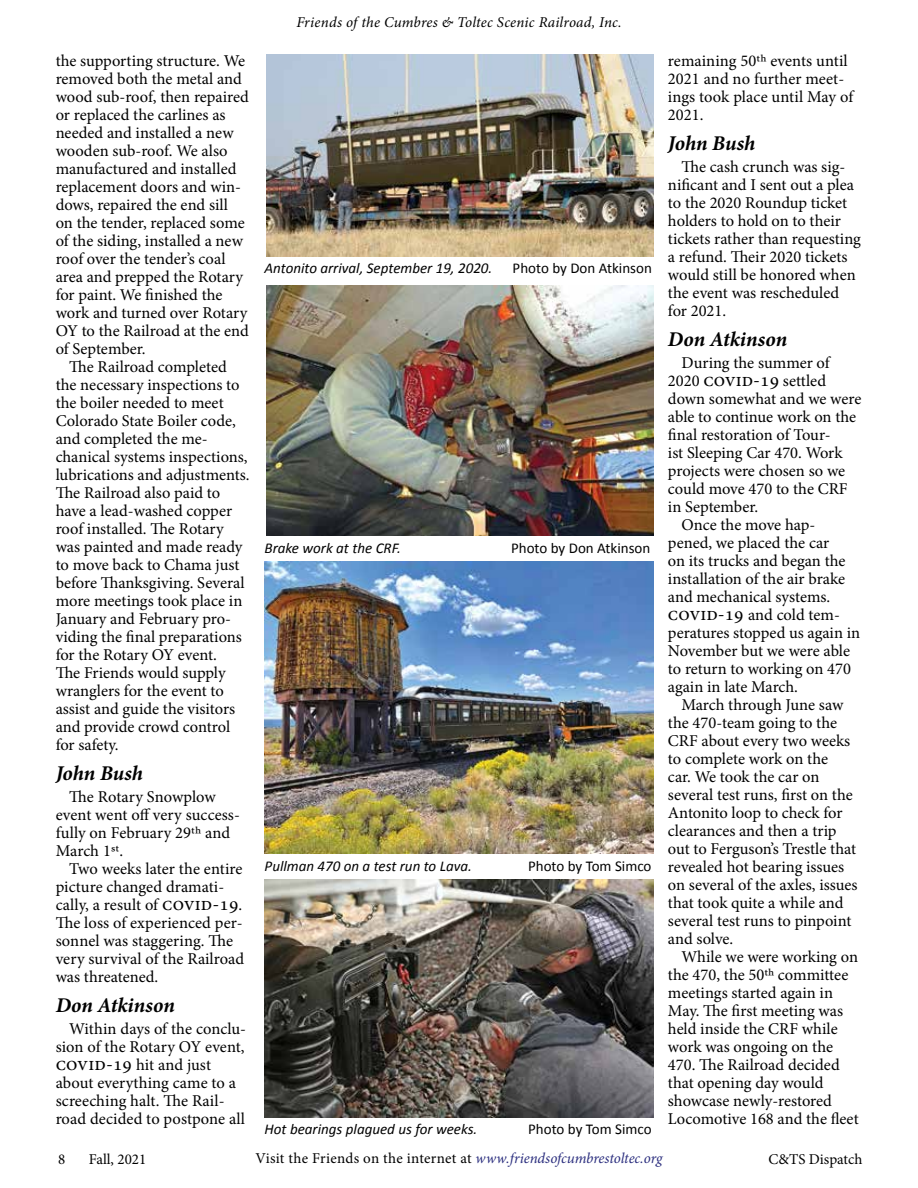
<style>
.page{position:relative;width:918px;height:1188px;background:#fff}
.page>*{position:absolute;margin:0;border:0;box-sizing:border-box;transform-origin:0 0}
.t1{font:italic 700 21px "Minion Pro";letter-spacing:-.005em;color:#000}
.t2{font:16.5px/18px "Minion Pro";letter-spacing:.005em;color:#000}
.t3{font:16.5px "Minion Pro";letter-spacing:.04em;color:#000}
.t4{font:16.5px "Minion Pro";letter-spacing:.035em;color:#000}
.t5{font:16.5px "Minion Pro";letter-spacing:.07em;color:#000}
.t6{font:italic 15px "Calibri";color:#000}
.t7{font:15px "Minion Pro";letter-spacing:.005em;color:#000}
.t8{font:15px "Calibri";color:#000}
.t9{font:italic 15px "Minion Pro";letter-spacing:.01em;color:#000}
.s1{font-size:19.5px}
.s2{font-style:italic;color:#2a2d7e}
</style>
<div class="page">
<img style="left:267px;top:54px;width:386px;height:202px">
<img style="left:267px;top:285px;width:386px;height:251px">
<img style="left:265px;top:880px;width:388px;height:238px">
<img style="left:265px;top:562px;width:388px;height:291px">
<p class="t2" style="left:56px;top:52px;width:195px">the supporting structure. We removed both the metal and wood sub-roof, then repaired or replaced the carlines as needed and installed a new wooden sub-roof. We also manufactured and installed replacement doors and win&shy;dows, repaired the end sill on the tender, replaced some of the siding, installed a new roof over the tender’s coal area and prepped the Rotary for paint. We finished the work and turned over Rotary<br>OY to the Railroad at the end of September.</p>
<p class="t2" style="left:56px;top:358px;width:196px;text-indent:13px">The Railroad completed the necessary inspections to the boiler needed to meet<br>Colorado State Boiler code, and completed the me&shy;chanical systems inspections, lubrications and adjustments.<br>The Railroad also paid to have a lead-washed copper roof installed. The Rotary was painted and made ready to move back to Chama just before Thanksgiving. Several more meetings took place in<br>January and February pro&shy;viding the final preparations for the Rotary OY event.<br>The Friends would supply wranglers for the event to assist and guide the visitors and provide crowd control for safety.</p>
<p class="t1" style="left:56px;top:758px;width:89px">John Bush</p>
<p class="t2" style="left:56px;top:788px;width:186px;text-indent:13px">The Rotary Snowplow event went off very success&shy;fully on February 29th and<br>March 1st.</p>
<p class="t2" style="left:56px;top:860px;width:190px;text-indent:13px">Two weeks later the entire picture changed dramati&shy;cally, a result of <span class="s1">COVID-19</span>.<br>The loss of experienced per&shy;sonnel was staggering. The very survival of the Railroad was threatened.</p>
<p class="t1" style="left:56px;top:990px;width:121px">Don Atkinson</p>
<p class="t2" style="left:56px;top:1020px;width:192px;text-indent:14px">Within days of the conclu&shy;sion of the Rotary OY event,<br><span class="s1">COVID-19</span> hit and just about everything came to a screeching halt. The Rail&shy;road decided to postpone all</p>
<p class="t9" style="left:296px;top:12px;width:327px">Friends of the Cumbres &amp; Toltec Scenic Railroad, Inc.</p>
<p class="t6" style="left:265px;top:257px;width:229px">Antonito arrival, September 19, 2020.</p>
<p class="t8" style="left:513px;top:258px;width:141px">Photo by Don Atkinson</p>
<p class="t6" style="left:265px;top:538px;width:138px">Brake work at the CRF.</p>
<p class="t8" style="left:511px;top:539px;width:141px">Photo by Don Atkinson</p>
<p class="t6" style="left:265px;top:856px;width:209px">Pullman 470 on a test run to Lava.</p>
<p class="t8" style="left:528px;top:857px;width:125px">Photo by Tom Simco</p>
<p class="t6" style="left:265px;top:1119px;width:214px">Hot bearings plagued us for weeks.</p>
<p class="t8" style="left:528px;top:1120px;width:125px">Photo by Tom Simco</p>
<p class="t2" style="left:668px;top:52px;width:187px">remaining 50th events until<br>2021 and no further meet&shy;ings took place until May of<br>2021.</p>
<p class="t1" style="left:668px;top:128px;width:89px">John Bush</p>
<p class="t2" style="left:668px;top:158px;width:195px;text-indent:13px">The cash crunch was sig&shy;nificant and I sent out a plea to the 2020 Roundup ticket holders to hold on to their tickets rather than requesting a refund. Their 2020 tickets would still be honored when the event was rescheduled<br>for 2021.</p>
<p class="t1" style="left:668px;top:324px;width:121px">Don Atkinson</p>
<p class="t2" style="left:681px;top:354px;width:150px">During the summer of</p>
<p class="t2" style="left:668px;top:372px;width:160px">2020 <span class="s1">COVID-19</span> settled</p>
<p class="t2" style="left:668px;top:390px;width:195px">down somewhat and we were</p>
<p class="t2" style="left:668px;top:408px;width:190px">able to continue work on the</p>
<p class="t4" style="left:668px;top:424px;width:164px">final restoration of Tour-</p>
<p class="t2" style="left:668px;top:444px;width:176px">ist Sleeping Car 470. Work</p>
<p class="t2" style="left:668px;top:462px;width:179px">projects were chosen so we</p>
<p class="t2" style="left:668px;top:480px;width:181px">could move 470 to the CRF</p>
<p class="t2" style="left:668px;top:498px;width:92px">in September.</p>
<p class="t2" style="left:681px;top:516px;width:135px">Once the move hap-</p>
<p class="t2" style="left:668px;top:534px;width:161px">pened, we placed the car</p>
<p class="t2" style="left:668px;top:552px;width:179px">on its trucks and began the</p>
<p class="t2" style="left:668px;top:570px;width:179px">installation of the air brake</p>
<p class="t2" style="left:668px;top:588px;width:164px">and mechanical systems.</p>
<p class="t2" style="left:668px;top:606px;width:173px"><span class="s1">COVID-19</span> and cold tem-</p>
<p class="t2" style="left:668px;top:624px;width:194px">peratures stopped us again in</p>
<p class="t2" style="left:668px;top:642px;width:184px">November but we were able</p>
<p class="t2" style="left:668px;top:660px;width:184px">to return to working on 470</p>
<p class="t2" style="left:668px;top:678px;width:132px">again in late March.</p>
<p class="t2" style="left:681px;top:696px;width:163px">March through June saw</p>
<p class="t2" style="left:668px;top:714px;width:171px">the 470-team going to the</p>
<p class="t2" style="left:668px;top:732px;width:184px">CRF about every two weeks</p>
<p class="t5" style="left:668px;top:748px;width:162px">to complete work on the</p>
<p class="t2" style="left:668px;top:768px;width:153px">car. We took the car on</p>
<p class="t3" style="left:668px;top:784px;width:186px">several test runs, first on the</p>
<p class="t2" style="left:668px;top:804px;width:174px">Antonito loop to check for</p>
<p class="t2" style="left:668px;top:822px;width:170px">clearances and then a trip</p>
<p class="t2" style="left:668px;top:840px;width:188px">out to Ferguson’s Trestle that</p>
<p class="t2" style="left:668px;top:858px;width:178px">revealed hot bearing issues</p>
<p class="t2" style="left:668px;top:876px;width:191px">on several of the axles, issues</p>
<p class="t2" style="left:668px;top:894px;width:177px">that took quite a while and</p>
<p class="t2" style="left:668px;top:912px;width:184px">several test runs to pinpoint</p>
<p class="t2" style="left:668px;top:930px;width:67px">and solve.</p>
<p class="t2" style="left:681px;top:948px;width:178px">While we were working on</p>
<p class="t2" style="left:668px;top:966px;width:182px">the 470, the 50th committee</p>
<p class="t2" style="left:668px;top:984px;width:167px">meetings started again in</p>
<p class="t2" style="left:668px;top:1002px;width:177px">May. The first meeting was</p>
<p class="t2" style="left:668px;top:1020px;width:171px">held inside the CRF while</p>
<p class="t2" style="left:668px;top:1038px;width:167px">work was ongoing on the</p>
<p class="t2" style="left:668px;top:1056px;width:173px">470. The Railroad decided</p>
<p class="t2" style="left:668px;top:1074px;width:157px">that opening day would</p>
<p class="t2" style="left:668px;top:1092px;width:166px">showcase newly-restored</p>
<p class="t2" style="left:668px;top:1110px;width:191px">Locomotive 168 and the fleet</p>
<p class="t7" style="left:58px;top:1149px;width:9px">8</p>
<p class="t7" style="left:89px;top:1149px;width:59px">Fall, 2021</p>
<p class="t7" style="left:256px;top:1148px;width:408px">Visit the Friends on the internet at <span class="s2">www.friendsofcumbrestoltec.org</span></p>
<p class="t7" style="left:768px;top:1149px;width:95px">C&amp;TS Dispatch</p>
</div>
